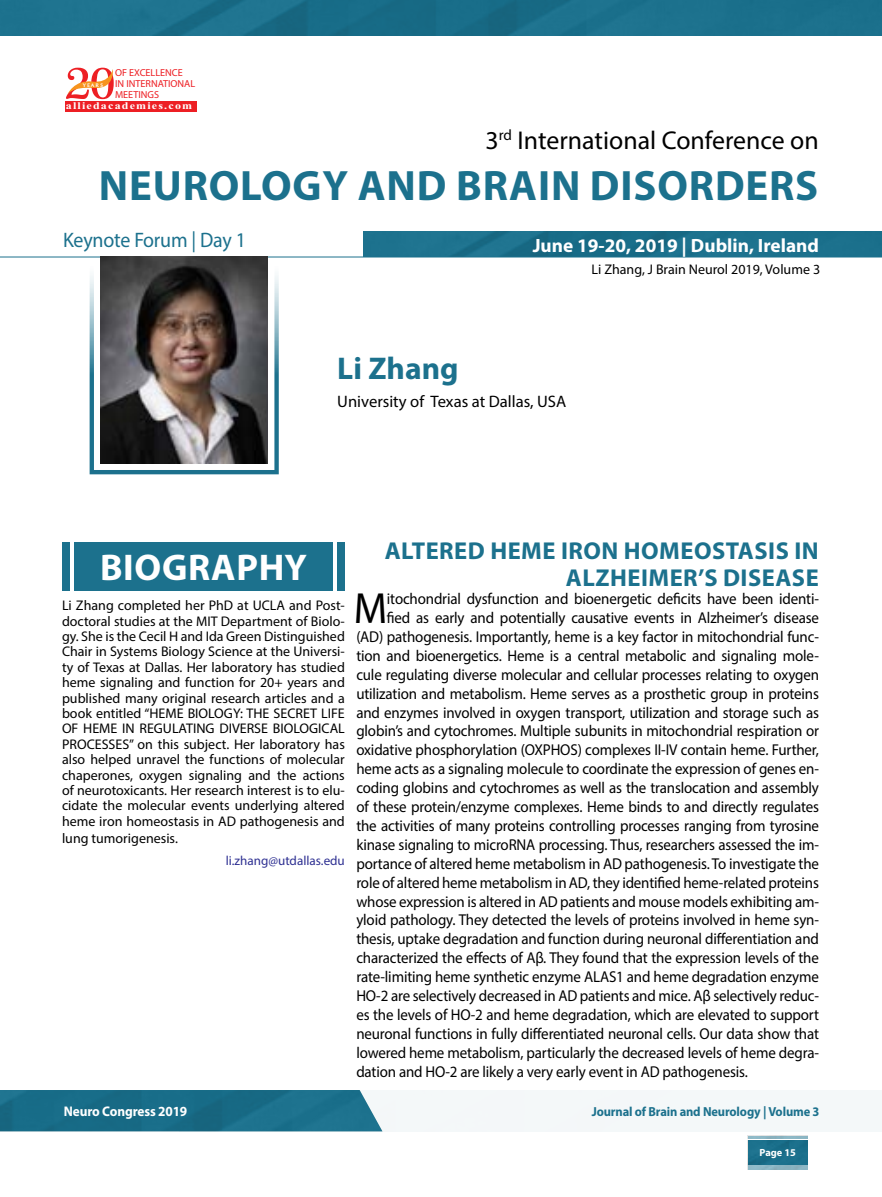
<style>
.page{position:relative;width:882px;height:1197px;background:#fff}
.page>*{position:absolute;margin:0;border:0;box-sizing:border-box;transform-origin:0 0}
.t1{font:43.75px "Myriad Pro";color:#000;scale:.95 1}
.t2{font:700 42.7px "Myriad Pro";letter-spacing:.02em;color:#1c718d}
.t3{font:700 37.27px "Myriad Pro";letter-spacing:.02em;color:#fff}
.t4{font:700 31.5px "Myriad Pro";color:#1c718d}
.t5{font:25.9px "Myriad Pro";color:#000}
.t6{font:700 24.5px/26.9px "Myriad Pro";letter-spacing:.02em;color:#1c718d;text-align:right}
.t7{font:21px "Myriad Pro";letter-spacing:-.01em;color:#1c718d;scale:.95 1}
.t8{font:700 19.25px "Myriad Pro";color:#fff}
.t9{font:16.62px "Myriad Pro";color:#000}
.t10{font:15.75px "Myriad Pro";letter-spacing:-.01em;color:#000;scale:.95 1}
.t11{font:14px/15.4px "Myriad Pro";color:#000;text-align:justify}
.t12{font:700 14px "Myriad Pro";letter-spacing:-.01em;color:#fff;scale:.95 1}
.t13{font:700 13.12px "Myriad Pro";letter-spacing:-.01em;color:#1c718d;scale:.95 1}
.t14{font:13.12px "Myriad Pro";color:#2e3092}
.t15{font:700 10.33px "Myriad Pro";color:#fff}
.t16{font:10.15px/10.8px "Myriad Pro";color:#ed1f24}
.t17{font:700 10.15px "Times New Roman";letter-spacing:.1em;color:#fff;scale:1.18 1}
.t18{font:5.25px "Oregon LDO Black";letter-spacing:.24em;color:#fff;scale:1.06 1}
</style>
<div class="page">
<img style="left:748px;top:1140px;width:60px;height:24px">
<hr style="left:748px;top:1136px;width:60px;height:3px;background:#1c718d">
<img style="left:0;top:1090px;width:382px;height:41px">
<img style="left:363px;top:231px;width:519px;height:26px">
<hr style="left:0;top:257px;width:882px;height:1px;background:#1c718d">
<img style="left:0;top:0;width:882px;height:35px">
<div style="left:65px;top:101px;width:132px;height:10px;background:#ed1f24"></div>
<svg style="left:66px;top:68px;width:48px;height:31px"></svg>
<div style="left:90px;top:263px;width:189px;height:211px;border:4px solid #1c718d"></div>
<img style="left:100px;top:257px;width:168px;height:207px">
<div style="left:74px;top:542px;width:259px;height:49px;background:#1c718d"></div>
<div style="left:337px;top:542px;width:8px;height:49px;background:#1c718d"></div>
<div style="left:62px;top:542px;width:8px;height:49px;background:#1c718d"></div>
<p class="t16" style="left:115px;top:67px;width:82px">OF EXCELLENCE<br>IN INTERNATIONAL<br>MEETINGS</p>
<p class="t17" style="left:66px;top:99px;width:109px">alliedacademies.com</p>
<p class="t18" style="left:83px;top:82px;width:21px">YEARS</p>
<h3 class="t5" style="left:485px;top:124px;width:335px">3<sup>rd</sup> International Conference on</h3>
<h2 class="t2" style="left:99px;top:158px;width:721px">NEUROLOGY AND BRAIN DISORDERS</h2>
<h3 class="t7" style="left:63px;top:227px;width:194px">Keynote Forum | Day 1</h3>
<p class="t8" style="left:533px;top:233px;width:288px">June 19-20, 2019 | Dublin, Ireland</p>
<p class="t11" style="left:592px;top:262px;width:230px">Li Zhang, J Brain Neurol 2019, Volume 3</p>
<h3 class="t4" style="left:337px;top:348px;width:123px">Li Zhang</h3>
<p class="t9" style="left:337px;top:391px;width:230px">University of Texas at Dallas, USA</p>
<h3 class="t3" style="left:100px;top:543px;width:208px">BIOGRAPHY</h3>
<h3 class="t6" style="left:385px;top:536px;width:436px">ALTERED HEME IRON HOMEOSTASIS IN<br>ALZHEIMER’S DISEASE</h3>
<p class="t11" style="left:62px;top:598px;width:284px">Li Zhang completed her PhD at UCLA and Post&shy;doctoral studies at the MIT Department of Biolo&shy;gy. She is the Cecil H and Ida Green Distinguished Chair in Systems Biology Science at the Universi&shy;ty of Texas at Dallas. Her laboratory has studied heme signaling and function for 20+ years and published many original research articles and a book entitled “HEME BIOLOGY: THE SECRET LIFE OF HEME IN REGULATING DIVERSE BIOLOGICAL PROCESSES” on this subject. Her laboratory has also helped unravel the functions of molecular chaperones, oxygen signaling and the actions of neurotoxicants. Her research interest is to elu&shy;cidate the molecular events underlying altered heme iron homeostasis in AD pathogenesis and</p>
<p class="t11" style="left:62px;top:830px;width:117px">lung tumorigenesis.</p>
<p class="t14" style="left:226px;top:853px;width:121px">li.zhang@utdallas.edu</p>
<h1 class="t1" style="left:354px;top:581px;width:37px">M</h1>
<p class="t10" style="left:387px;top:589px;width:456px">itochondrial dysfunction and bioenergetic deficits have been identi-</p>
<p class="t10" style="left:387px;top:608px;width:456px">fied as early and potentially causative events in Alzheimer’s disease</p>
<p class="t10" style="left:356px;top:627px;width:488px">(AD) pathogenesis. Importantly, heme is a key factor in mitochondrial func-</p>
<p class="t10" style="left:356px;top:646px;width:488px">tion and bioenergetics. Heme is a central metabolic and signaling mole-</p>
<p class="t10" style="left:356px;top:665px;width:488px">cule regulating diverse molecular and cellular processes relating to oxygen</p>
<p class="t10" style="left:356px;top:684px;width:489px">utilization and metabolism. Heme serves as a prosthetic group in proteins</p>
<p class="t10" style="left:356px;top:703px;width:489px">and enzymes involved in oxygen transport, utilization and storage such as</p>
<p class="t10" style="left:356px;top:721px;width:489px">globin’s and cytochromes. Multiple subunits in mitochondrial respiration or</p>
<p class="t10" style="left:356px;top:740px;width:489px">oxidative phosphorylation (OXPHOS) complexes II-IV contain heme. Further,</p>
<p class="t10" style="left:356px;top:759px;width:488px">heme acts as a signaling molecule to coordinate the expression of genes en-</p>
<p class="t10" style="left:356px;top:778px;width:488px">coding globins and cytochromes as well as the translocation and assembly</p>
<p class="t10" style="left:356px;top:797px;width:489px">of these protein/enzyme complexes. Heme binds to and directly regulates</p>
<p class="t10" style="left:356px;top:816px;width:489px">the activities of many proteins controlling processes ranging from tyrosine</p>
<p class="t10" style="left:356px;top:835px;width:488px">kinase signaling to microRNA processing. Thus, researchers assessed the im-</p>
<p class="t10" style="left:356px;top:854px;width:489px">portance of altered heme metabolism in AD pathogenesis. To investigate the</p>
<p class="t10" style="left:356px;top:873px;width:489px">role of altered heme metabolism in AD, they identified heme-related proteins</p>
<p class="t10" style="left:356px;top:892px;width:488px">whose expression is altered in AD patients and mouse models exhibiting am-</p>
<p class="t10" style="left:356px;top:910px;width:488px">yloid pathology. They detected the levels of proteins involved in heme syn-</p>
<p class="t10" style="left:356px;top:929px;width:488px">thesis, uptake degradation and function during neuronal differentiation and</p>
<p class="t10" style="left:356px;top:948px;width:488px">characterized the effects of Aβ. They found that the expression levels of the</p>
<p class="t10" style="left:356px;top:967px;width:489px">rate-limiting heme synthetic enzyme ALAS1 and heme degradation enzyme</p>
<p class="t10" style="left:356px;top:986px;width:488px">HO-2 are selectively decreased in AD patients and mice. Aβ selectively reduc-</p>
<p class="t10" style="left:356px;top:1005px;width:489px">es the levels of HO-2 and heme degradation, which are elevated to support</p>
<p class="t10" style="left:356px;top:1024px;width:488px">neuronal functions in fully differentiated neuronal cells. Our data show that</p>
<p class="t10" style="left:356px;top:1043px;width:488px">lowered heme metabolism, particularly the decreased levels of heme degra-</p>
<p class="t10" style="left:356px;top:1062px;width:414px">dation and HO-2 are likely a very early event in AD pathogenesis.</p>
<p class="t12" style="left:64px;top:1102px;width:131px">Neuro Congress 2019</p>
<p class="t13" style="left:592px;top:1103px;width:241px">Journal of Brain and Neurology | Volume 3</p>
<p class="t15" style="left:760px;top:1146px;width:38px">Page 15</p>
</div>
